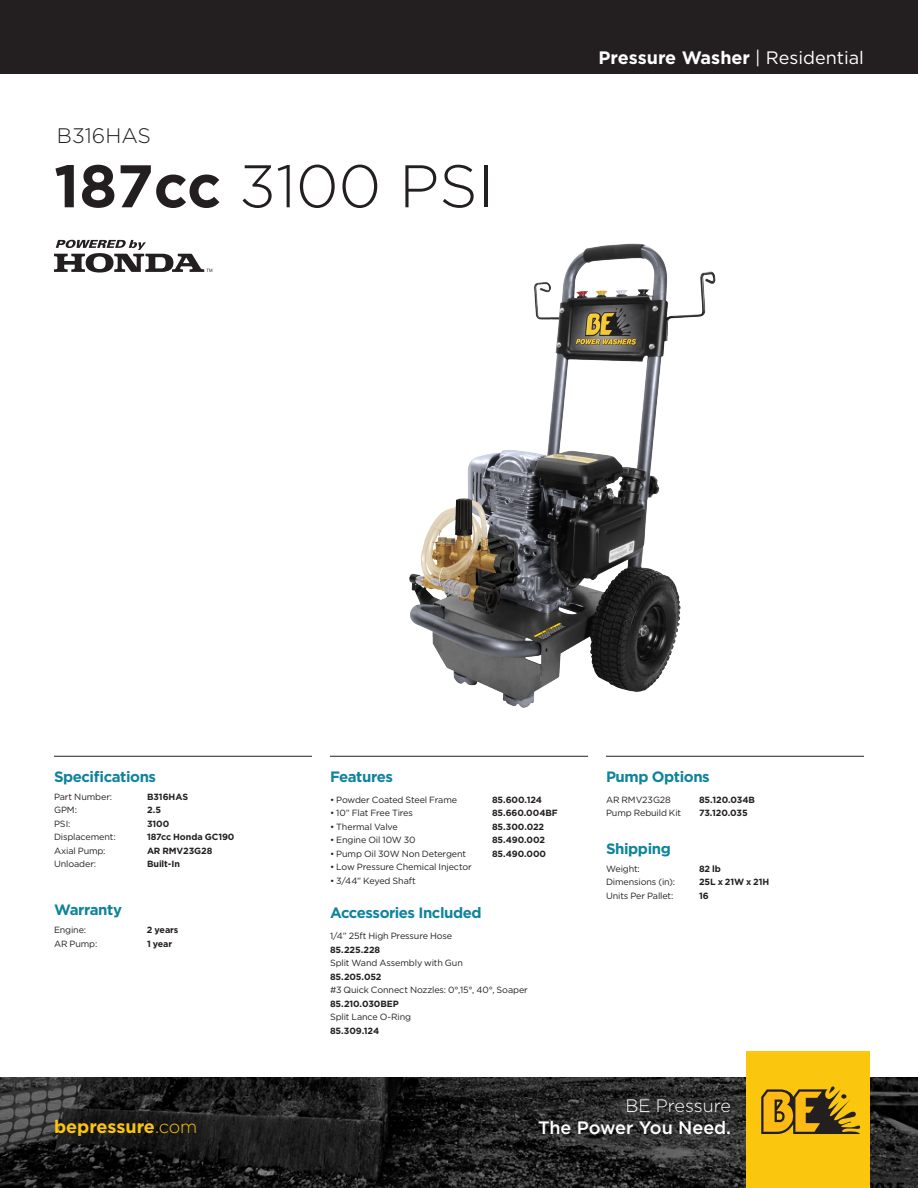
<style>
.page{position:relative;width:918px;height:1188px;background:#fff}
.page>*{position:absolute;margin:0;border:0;box-sizing:border-box;transform-origin:0 0}
.Product_Header{font:300 60px "Gotham";color:#231f20}
.t1{font:300 21px "Gotham";color:#231f20}
.t2{font:700 18px "Gotham";color:#fff}
.t3{font:500 18px "Gotham";color:#fff}
.t4{font:700 18px "Gotham";color:#fbc60e}
.t5{font:300 18px "Gotham";color:#fff}
.BODY_HEADER_LEFT_ALI{font:700 15px "Gotham";letter-spacing:-.03em;color:#0f839e}
.BODY_HEADER_LEFT_ALI-2{font:9px "Gotham";letter-spacing:-.015em;color:#231f20}
.BODY_HEADER_LEFT_ALI-3{font:700 9px "Gotham";letter-spacing:-.01em;color:#231f20}
.s1{font-weight:700}
.s2{font-weight:400}
.s3{font-weight:300}
</style>
<div class="page">
<div style="left:0;top:0;width:918px;height:74px;background:#231f20"></div>
<img style="left:0;top:1077px;width:918px;height:111px">
<div style="left:746px;top:1052px;width:124px;height:136px;background:#fbc60e"></div>
<svg style="left:761px;top:1086px;width:99px;height:48px"></svg>
<svg style="left:54px;top:240px;width:158px;height:33px"></svg>
<hr style="left:54px;top:756px;width:258px;height:1px;background:#231f20">
<hr style="left:330px;top:756px;width:258px;height:1px;background:#231f20">
<hr style="left:606px;top:756px;width:258px;height:1px;background:#231f20">
<img style="left:409px;top:243px;width:307px;height:465px">
<p class="t1" style="left:57px;top:123px;width:96px">B316HAS</p>
<p class="Product_Header" style="left:54px;top:148px;width:442px"><span class="s1">187cc</span> 3100 PSI</p>
<p class="t2" style="left:599px;top:46px;width:267px">Pressure Washer <span class="s2">| Residential</span></p>
<p class="BODY_HEADER_LEFT_ALI" style="left:54px;top:767px;width:104px">Specifications</p>
<p class="BODY_HEADER_LEFT_ALI-2" style="left:54px;top:791px;width:60px">Part Number:</p>
<p class="BODY_HEADER_LEFT_ALI-3" style="left:147px;top:791px;width:43px">B316HAS</p>
<p class="BODY_HEADER_LEFT_ALI-2" style="left:54px;top:805px;width:25px">GPM:</p>
<p class="BODY_HEADER_LEFT_ALI-3" style="left:147px;top:804px;width:16px">2.5</p>
<p class="BODY_HEADER_LEFT_ALI-2" style="left:54px;top:818px;width:18px">PSI:</p>
<p class="BODY_HEADER_LEFT_ALI-3" style="left:147px;top:818px;width:24px">3100</p>
<p class="BODY_HEADER_LEFT_ALI-2" style="left:54px;top:832px;width:63px">Displacement:</p>
<p class="BODY_HEADER_LEFT_ALI-3" style="left:147px;top:831px;width:89px">187cc Honda GC190</p>
<p class="BODY_HEADER_LEFT_ALI-2" style="left:54px;top:845px;width:53px">Axial Pump:</p>
<p class="BODY_HEADER_LEFT_ALI-3" style="left:147px;top:845px;width:67px">AR RMV23G28</p>
<p class="BODY_HEADER_LEFT_ALI-2" style="left:54px;top:859px;width:44px">Unloader:</p>
<p class="BODY_HEADER_LEFT_ALI-3" style="left:147px;top:858px;width:35px">Built-In</p>
<p class="BODY_HEADER_LEFT_ALI" style="left:54px;top:900px;width:70px">Warranty</p>
<p class="BODY_HEADER_LEFT_ALI-2" style="left:54px;top:925px;width:34px">Engine:</p>
<p class="BODY_HEADER_LEFT_ALI-3" style="left:147px;top:924px;width:33px">2 years</p>
<p class="BODY_HEADER_LEFT_ALI-2" style="left:54px;top:938px;width:45px">AR Pump:</p>
<p class="BODY_HEADER_LEFT_ALI-3" style="left:147px;top:938px;width:27px">1 year</p>
<p class="BODY_HEADER_LEFT_ALI" style="left:330px;top:767px;width:65px">Features</p>
<p class="BODY_HEADER_LEFT_ALI-2" style="left:330px;top:794px;width:129px">• Powder Coated Steel Frame</p>
<p class="BODY_HEADER_LEFT_ALI-3" style="left:492px;top:794px;width:52px">85.600.124</p>
<p class="BODY_HEADER_LEFT_ALI-2" style="left:330px;top:808px;width:85px">• 10” Flat Free Tires</p>
<p class="BODY_HEADER_LEFT_ALI-3" style="left:492px;top:807px;width:67px">85.660.004BF</p>
<p class="BODY_HEADER_LEFT_ALI-2" style="left:330px;top:821px;width:69px">• Thermal Valve</p>
<p class="BODY_HEADER_LEFT_ALI-3" style="left:492px;top:821px;width:54px">85.300.022</p>
<p class="BODY_HEADER_LEFT_ALI-2" style="left:330px;top:835px;width:87px">• Engine Oil 10W 30</p>
<p class="BODY_HEADER_LEFT_ALI-3" style="left:492px;top:834px;width:54px">85.490.002</p>
<p class="BODY_HEADER_LEFT_ALI-2" style="left:330px;top:848px;width:138px">• Pump Oil 30W Non Detergent</p>
<p class="BODY_HEADER_LEFT_ALI-3" style="left:492px;top:848px;width:56px">85.490.000</p>
<p class="BODY_HEADER_LEFT_ALI-2" style="left:330px;top:862px;width:143px">• Low Pressure Chemical Injector</p>
<p class="BODY_HEADER_LEFT_ALI-2" style="left:330px;top:875px;width:87px">• 3/44” Keyed Shaft</p>
<p class="BODY_HEADER_LEFT_ALI" style="left:330px;top:903px;width:153px">Accessories Included</p>
<p class="BODY_HEADER_LEFT_ALI-2" style="left:330px;top:931px;width:124px">1/4” 25ft High Pressure Hose</p>
<p class="BODY_HEADER_LEFT_ALI-3" style="left:330px;top:944px;width:52px">85.225.228</p>
<p class="BODY_HEADER_LEFT_ALI-2" style="left:330px;top:958px;width:134px">Split Wand Assembly with Gun</p>
<p class="BODY_HEADER_LEFT_ALI-3" style="left:330px;top:971px;width:53px">85.205.052</p>
<p class="BODY_HEADER_LEFT_ALI-2" style="left:330px;top:985px;width:199px">#3 Quick Connect Nozzles: 0°,15°, 40°, Soaper</p>
<p class="BODY_HEADER_LEFT_ALI-3" style="left:330px;top:998px;width:70px">85.210.030BEP</p>
<p class="BODY_HEADER_LEFT_ALI-2" style="left:330px;top:1012px;width:83px">Split Lance O-Ring</p>
<p class="BODY_HEADER_LEFT_ALI-3" style="left:330px;top:1025px;width:51px">85.309.124</p>
<p class="BODY_HEADER_LEFT_ALI" style="left:606px;top:767px;width:105px">Pump Options</p>
<p class="BODY_HEADER_LEFT_ALI-2" style="left:606px;top:794px;width:66px">AR RMV23G28</p>
<p class="BODY_HEADER_LEFT_ALI-3" style="left:699px;top:794px;width:57px">85.120.034B</p>
<p class="BODY_HEADER_LEFT_ALI-2" style="left:606px;top:808px;width:77px">Pump Rebuild Kit</p>
<p class="BODY_HEADER_LEFT_ALI-3" style="left:699px;top:807px;width:50px">73.120.035</p>
<p class="BODY_HEADER_LEFT_ALI" style="left:606px;top:839px;width:66px">Shipping</p>
<p class="BODY_HEADER_LEFT_ALI-2" style="left:606px;top:863px;width:35px">Weight:</p>
<p class="BODY_HEADER_LEFT_ALI-3" style="left:699px;top:863px;width:23px">82 lb</p>
<p class="BODY_HEADER_LEFT_ALI-2" style="left:606px;top:877px;width:71px">Dimensions (in):</p>
<p class="BODY_HEADER_LEFT_ALI-3" style="left:699px;top:876px;width:72px">25L x 21W x 21H</p>
<p class="BODY_HEADER_LEFT_ALI-2" style="left:606px;top:890px;width:69px">Units Per Pallet:</p>
<p class="BODY_HEADER_LEFT_ALI-3" style="left:699px;top:890px;width:11px">16</p>
<h3 class="t5" style="left:625px;top:1095px;width:107px">BE Pressure</h3>
<h3 class="t4" style="left:54px;top:1114px;width:145px">bepressure<span class="s3">.com</span></h3>
<h3 class="t3" style="left:538px;top:1116px;width:195px">The Power You Need.</h3>
</div>
